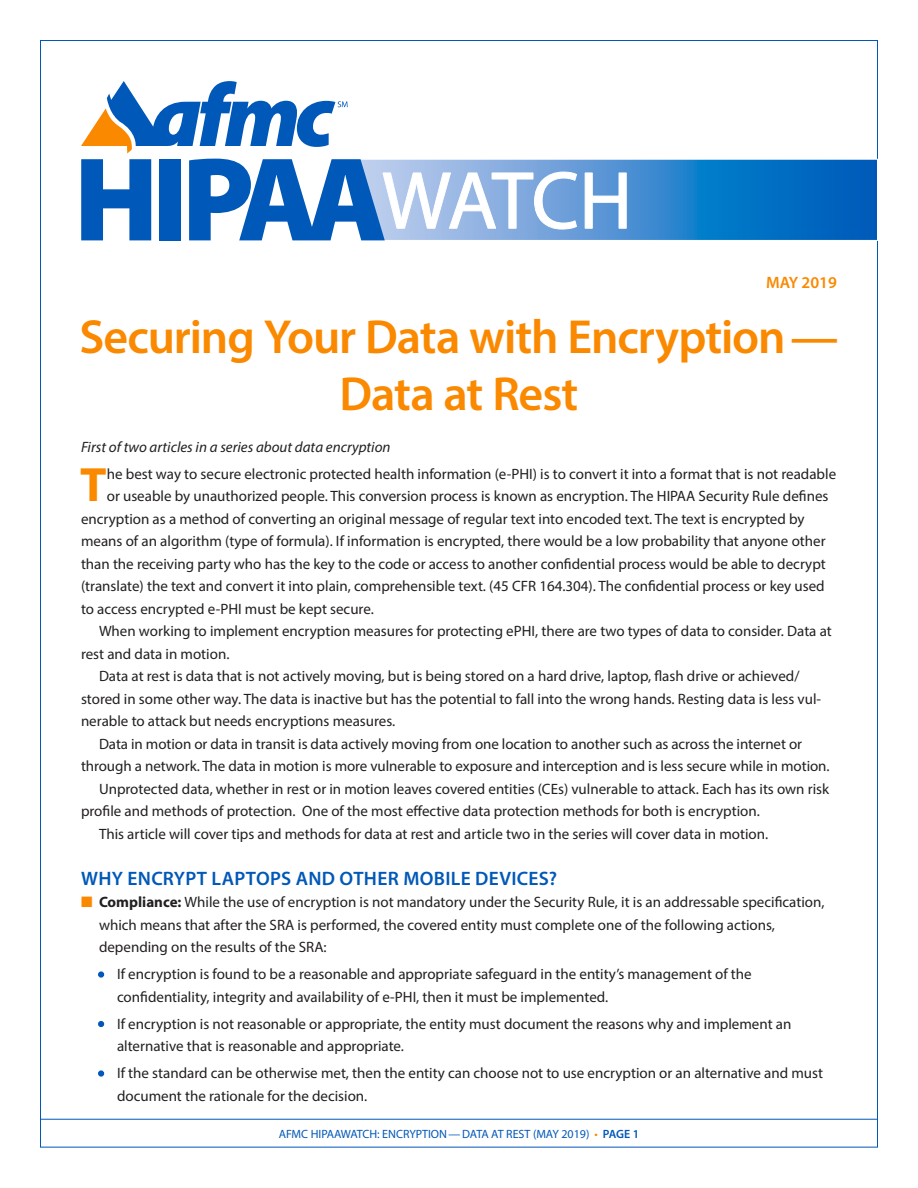
<style>
.page{position:relative;width:918px;height:1188px;background:#fff}
.page>*{position:absolute;margin:0;border:0;box-sizing:border-box;transform-origin:0 0}
.Drop_cap{font:700 48.45px "Myriad Pro";color:#fa8900}
.t1{font:600 48px "Myriad Pro";letter-spacing:-.025em;color:#fa8900}
.subhead{font:600 19.5px "Myriad Pro";letter-spacing:.015em;color:#0058b8}
.t2{font:600 16.5px "Myriad Pro";color:#fa8900}
.HIPAA_Watch_body_tex{font:15px/22.5px "Myriad Pro";color:#231f20}
.bullets__first_level{font:15px/22.5px "Myriad Pro";color:#231f20}
.Drop_cap-2{font:15px "Myriad Pro";color:#231f20}
.HIPAA_Watch_body_tex-2{font:italic 15px "Myriad Pro";color:#231f20}
.t3{font:12px "Myriad Pro";color:#0058b8}
.s1{color:#fa8900}
.s2{font-weight:700}
.s3{color:#0058b8}
.s4{font-weight:600}
</style>
<div class="page">
<svg style="left:81px;top:81px;width:267px;height:72px"></svg>
<svg style="left:81px;top:159px;width:70px;height:81px"></svg>
<div style="left:159px;top:159px;width:22px;height:81px;background:#0058b8"></div>
<svg style="left:189px;top:159px;width:688px;height:81px"></svg>
<hr style="left:40px;top:1119px;width:838px;height:1px;background:#0058b8">
<div style="left:98px;top:971px;width:6px;height:7px;border:3px solid #0058b8;border-radius:50%"></div>
<svg style="left:98px;top:1021px;width:6px;height:6px"></svg>
<div style="left:98px;top:1070px;width:6px;height:7px;border:3px solid #0058b8;border-radius:50%"></div>
<p class="t2" style="left:766px;top:272px;width:72px">MAY 2019</p>
<p class="t1" style="left:79px;top:306px;width:761px">Securing Your Data with Encryption—</p>
<p class="t1" style="left:340px;top:364px;width:240px">Data at Rest</p>
<p class="HIPAA_Watch_body_tex-2" style="left:81px;top:438px;width:311px">First of two articles in a series about data encryption</p>
<p class="Drop_cap" style="left:80px;top:453px;width:28px">T</p>
<p class="Drop_cap-2" style="left:107px;top:465px;width:731px">he best way to secure electronic protected health information (e-PHI) is to convert it into a format that is not readable</p>
<p class="Drop_cap-2" style="left:107px;top:487px;width:723px">or useable by unauthorized people. This conversion process is known as encryption. The HIPAA Security Rule defines</p>
<p class="Drop_cap-2" style="left:81px;top:510px;width:725px">encryption as a method of converting an original message of regular text into encoded text. The text is encrypted by</p>
<p class="Drop_cap-2" style="left:81px;top:532px;width:746px">means of an algorithm (type of formula). If information is encrypted, there would be a low probability that anyone other</p>
<p class="Drop_cap-2" style="left:81px;top:555px;width:746px">than the receiving party who has the key to the code or access to another confidential process would be able to decrypt</p>
<p class="Drop_cap-2" style="left:81px;top:577px;width:745px">(translate) the text and convert it into plain, comprehensible text. (45 CFR 164.304). The confidential process or key used</p>
<p class="Drop_cap-2" style="left:81px;top:600px;width:294px">to access encrypted e-PHI must be kept secure.</p>
<p class="HIPAA_Watch_body_tex" style="left:81px;top:620px;width:752px;text-indent:18px">When working to implement encryption measures for protecting ePHI, there are two types of data to consider. Data at rest and data in motion.</p>
<p class="HIPAA_Watch_body_tex" style="left:81px;top:665px;width:742px;text-indent:18px">Data at rest is data that is not actively moving, but is being stored on a hard drive, laptop, flash drive or achieved/ stored in some other way. The data is inactive but has the potential to fall into the wrong hands. Resting data is less vul&shy;nerable to attack but needs encryptions measures.</p>
<p class="HIPAA_Watch_body_tex" style="left:81px;top:732px;width:750px;text-indent:18px">Data in motion or data in transit is data actively moving from one location to another such as across the internet or through a network. The data in motion is more vulnerable to exposure and interception and is less secure while in motion.</p>
<p class="HIPAA_Watch_body_tex" style="left:81px;top:777px;width:750px;text-indent:18px">Unprotected data, whether in rest or in motion leaves covered entities (CEs) vulnerable to attack. Each has its own risk profile and methods of protection. One of the most effective data protection methods for both is encryption.</p>
<p class="HIPAA_Watch_body_tex" style="left:99px;top:822px;width:671px">This article will cover tips and methods for data at rest and article two in the series will cover data in motion.</p>
<p class="subhead" style="left:81px;top:866px;width:477px">WHY ENCRYPT LAPTOPS AND OTHER MOBILE DEVICES?</p>
<p class="bullets__first_level" style="left:99px;top:891px;width:727px;text-indent:-18px"><span class="s1">■</span> <span class="s2">Compliance:</span> While the use of encryption is not mandatory under the Security Rule, it is an addressable specification, which means that after the SRA is performed, the covered entity must complete one of the following actions, depending on the results of the SRA:</p>
<p class="bullets__first_level" style="left:117px;top:963px;width:636px;text-indent:-18px"><span class="s3">•</span> If encryption is found to be a reasonable and appropriate safeguard in the entity’s management of the confidentiality, integrity and availability of e-PHI, then it must be implemented.</p>
<p class="bullets__first_level" style="left:117px;top:1012px;width:676px;text-indent:-18px"><span class="s3">•</span> If encryption is not reasonable or appropriate, the entity must document the reasons why and implement an alternative that is reasonable and appropriate.</p>
<p class="bullets__first_level" style="left:117px;top:1062px;width:708px;text-indent:-18px"><span class="s3">•</span> If the standard can be otherwise met, then the entity can choose not to use encryption or an alternative and must document the rationale for the decision.</p>
<p class="t3" style="left:279px;top:1126px;width:362px">AFMC HIPAAWATCH: ENCRYPTION—DATA AT REST (MAY 2019) <span class="s1">•</span> <span class="s4">PAGE 1</span></p>
</div>
